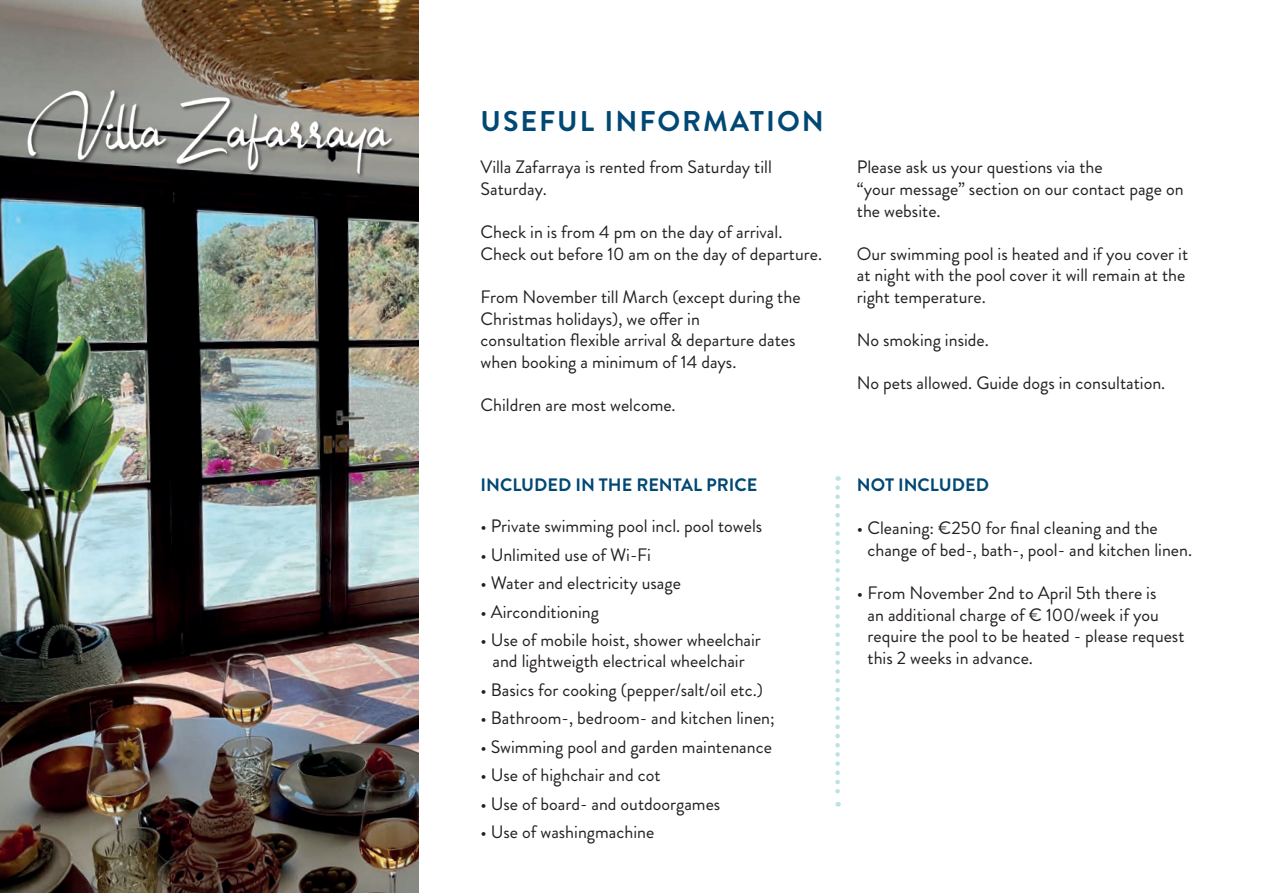
<style>
.page{position:relative;width:1263px;height:893px;background:#fff}
.page>*{position:absolute;margin:0;border:0;box-sizing:border-box;transform-origin:0 0}
.t1{font:700 28.5px "Brandon Grotesque";letter-spacing:.07em;color:#014874}
.t2{font:18px/21.6px "Brandon Grotesque";color:#231f20}
.t3{font:700 18px "Brandon Grotesque";color:#014874}
</style>
<div class="page">
<img style="left:0;top:0;width:419px;height:893px">
<img style="left:0;top:49px;width:419px;height:134px">
<svg style="left:835px;top:488px;width:5px;height:318px"></svg>
<h1 class="t1" style="left:480px;top:101px;width:345px">USEFUL INFORMATION</h1>
<p class="t2" style="left:480px;top:157px;width:293px">Villa Zafarraya is rented from Saturday till<br>Saturday.</p>
<p class="t2" style="left:480px;top:221px;width:343px">Check in is from 4 pm on the day of arrival.<br>Check out before 10 am on the day of departure.</p>
<p class="t2" style="left:480px;top:286px;width:322px">From November till March (except during the Christmas holidays), we offer in<br>consultation flexible arrival &amp; departure dates when booking a minimum of 14 days.</p>
<p class="t2" style="left:480px;top:394px;width:197px">Children are most welcome.</p>
<p class="t3" style="left:480px;top:472px;width:278px">INCLUDED IN THE RENTAL PRICE</p>
<p class="t2" style="left:480px;top:515px;width:283px">• Private swimming pool incl. pool towels</p>
<p class="t2" style="left:480px;top:544px;width:172px">• Unlimited use of Wi-Fi</p>
<p class="t2" style="left:480px;top:572px;width:202px">• Water and electricity usage</p>
<p class="t2" style="left:480px;top:601px;width:120px">• Airconditioning</p>
<p class="t2" style="left:480px;top:630px;width:282px;line-height:21px;text-align:center">• Use of mobile hoist, shower wheelchair and lightweigth electrical wheelchair</p>
<p class="t2" style="left:480px;top:679px;width:284px">• Basics for cooking (pepper/salt/oil etc.)</p>
<p class="t2" style="left:480px;top:707px;width:296px">• Bathroom-, bedroom- and kitchen linen;</p>
<p class="t2" style="left:480px;top:736px;width:293px">• Swimming pool and garden maintenance</p>
<p class="t2" style="left:480px;top:764px;width:181px">• Use of highchair and cot</p>
<p class="t2" style="left:480px;top:793px;width:241px">• Use of board- and outdoorgames</p>
<p class="t2" style="left:480px;top:821px;width:175px">• Use of washingmachine</p>
<p class="t2" style="left:857px;top:157px;width:328px">Please ask us your questions via the<br>“your message” section on our contact page on the website.</p>
<p class="t2" style="left:857px;top:243px;width:333px">Our swimming pool is heated and if you cover it at night with the pool cover it will remain at the right temperature.</p>
<p class="t2" style="left:857px;top:329px;width:133px">No smoking inside.</p>
<p class="t2" style="left:857px;top:373px;width:310px">No pets allowed. Guide dogs in consultation.</p>
<p class="t3" style="left:857px;top:472px;width:134px">NOT INCLUDED</p>
<p class="t2" style="left:867px;top:517px;width:326px;text-indent:-11px">• Cleaning: €250 for final cleaning and the change of bed-, bath-, pool- and kitchen linen.</p>
<p class="t2" style="left:867px;top:582px;width:318px;text-indent:-11px">• From November 2nd to April 5th there is<br>an additional charge of € 100/week if you require the pool to be heated - please request this 2 weeks in advance.</p>
</div>
